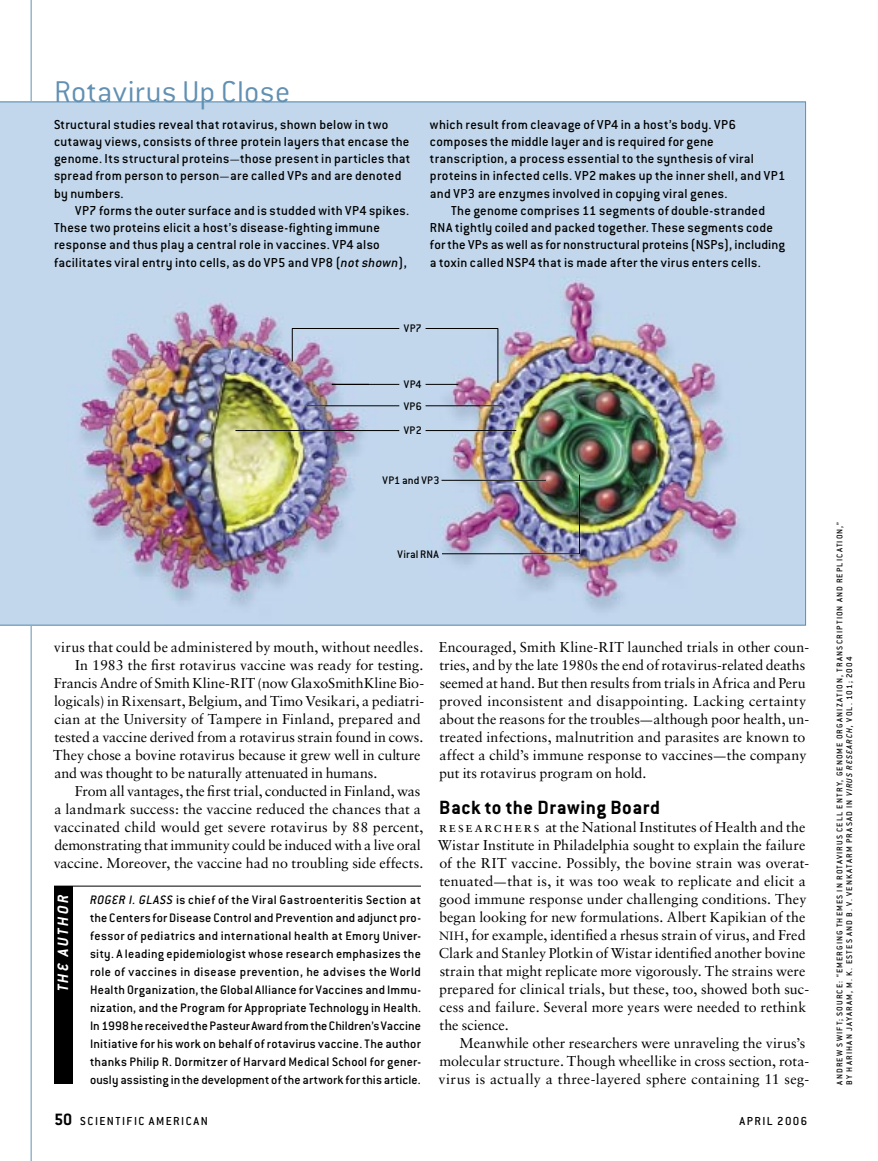
<style>
.page{position:relative;width:878px;height:1161px;background:#fff}
.page>*{position:absolute;margin:0;border:0;box-sizing:border-box;transform-origin:0 0}
.t1{font:300 33px "Conduit ITC";letter-spacing:.015em;color:#6190b3}
.t2{font:700 21px "Conduit ITC";letter-spacing:.02em;color:#000}
.t3{font:italic 700 16.5px "Conduit ITC";letter-spacing:.145em;color:#fff}
.t4{font:14.25px/18px "Sabon";letter-spacing:.005em;color:#000}
.t5{font:500 14.25px/17.2px "Conduit ITC";letter-spacing:.02em;color:#000}
.t6{font:500 13.5px/18px "Conduit ITC";letter-spacing:.005em;color:#000;text-align:justify}
.t7{font:500 12.75px "Conduit ITC";letter-spacing:.115em;color:#000}
.t8{font:500 12px/22px "Conduit ITC";letter-spacing:.03em;color:#000}
.t9{font:500 9px/9.8px "Conduit ITC";letter-spacing:.13em;color:#000}
.s1{font-size:12px}
.s2{font-style:italic}
.s3{font-family:"Sabon Roman SC"}
.s4{font-weight:700;font-size:18px}
</style>
<div class="page">
<hr style="left:31px;top:0;width:1px;height:1161px;background:#6190b3">
<img style="left:0;top:102px;width:806px;height:523px">
<hr style="left:54px;top:886px;width:367px;height:1px;background:#000">
<div style="left:54px;top:886px;width:18px;height:198px;background:#000"></div>
<svg style="left:425px;top:328px;width:73px;height:56px;background:#bccee4"></svg>
<svg style="left:291px;top:328px;width:109px;height:34px;background:#b8c4dc"></svg>
<hr style="left:332px;top:384px;width:67px;height:1px;background:#000">
<hr style="left:425px;top:384px;width:33px;height:1px;background:#000">
<img style="left:441px;top:473px;width:139px;height:82px">
<hr style="left:441px;top:480px;width:105px;height:1px;background:#000">
<hr style="left:425px;top:430px;width:91px;height:1px;background:#000">
<hr style="left:235px;top:430px;width:164px;height:1px;background:#000">
<hr style="left:306px;top:405px;width:93px;height:1px;background:#000">
<hr style="left:425px;top:405px;width:78px;height:1px;background:#000">
<h1 class="t1" style="left:54px;top:73px;width:237px">Rotavirus Up Close</h1>
<p class="t5" style="left:54px;top:116px;width:358px">Structural studies reveal that rotavirus, shown below in two cutaway views, consists of three protein layers that encase the genome. Its structural proteins<span class="s1">—</span>those present in particles that spread from person to person<span class="s1">—</span>are called VPs and are denoted by numbers.</p>
<p class="t5" style="left:54px;top:202px;width:357px;text-indent:21px">VP7 forms the outer surface and is studded with VP4 spikes.<br>These two proteins elicit a host’s disease-fighting immune response and thus play a central role in vaccines. VP4 also facilitates viral entry into cells, as do VP5 and VP8 (<span class="s2">not shown</span>),</p>
<p class="t5" style="left:430px;top:116px;width:357px">which result from cleavage of VP4 in a host’s body. VP6 composes the middle layer and is required for gene transcription, a process essential to the synthesis of viral proteins in infected cells. VP2 makes up the inner shell, and VP1 and VP3 are enzymes involved in copying viral genes.</p>
<p class="t5" style="left:430px;top:202px;width:356px;text-indent:21px">The genome comprises 11 segments of double-stranded RNA tightly coiled and packed together. These segments code for the VPs as well as for nonstructural proteins (NSPs), including a toxin called NSP4 that is made after the virus enters cells.</p>
<p class="t8" style="left:404px;top:317px;width:19px">VP7</p>
<p class="t8" style="left:404px;top:373px;width:20px">VP4<br>VP6</p>
<p class="t8" style="left:404px;top:420px;width:20px">VP2</p>
<p class="t8" style="left:382px;top:469px;width:58px">VP1 and VP3</p>
<p class="t8" style="left:397px;top:543px;width:43px">Viral RNA</p>
<p class="t4" style="left:54px;top:638px;width:371px">virus that could be administered by mouth, without needles.</p>
<p class="t4" style="left:75px;top:656px;width:350px">In 1983 the first rotavirus vaccine was ready for testing.</p>
<p class="t4" style="left:54px;top:674px;width:372px">Francis Andre of Smith Kline-RIT (now GlaxoSmithKline Bio-</p>
<p class="t4" style="left:54px;top:692px;width:371px">logicals) in Rixensart, Belgium, and Timo Vesikari, a pediatri-</p>
<p class="t4" style="left:55px;top:710px;width:367px">cian at the University of Tampere in Finland, prepared and</p>
<p class="t4" style="left:54px;top:728px;width:370px">tested a vaccine derived from a rotavirus strain found in cows.</p>
<p class="t4" style="left:53px;top:746px;width:369px">They chose a bovine rotavirus because it grew well in culture</p>
<p class="t4" style="left:54px;top:764px;width:324px">and was thought to be naturally attenuated in humans.</p>
<p class="t4" style="left:75px;top:782px;width:347px">From all vantages, the first trial, conducted in Finland, was</p>
<p class="t4" style="left:54px;top:800px;width:368px">a landmark success: the vaccine reduced the chances that a</p>
<p class="t4" style="left:54px;top:818px;width:371px">vaccinated child would get severe rotavirus by 88 percent,</p>
<p class="t4" style="left:54px;top:836px;width:368px">demonstrating that immunity could be induced with a live oral</p>
<p class="t4" style="left:54px;top:854px;width:371px">vaccine. Moreover, the vaccine had no troubling side effects.</p>
<p class="t3" style="left:53px;top:991px;width:98px;rotate:-90deg">THE AUTHOR</p>
<p class="t6" style="left:90px;top:890px;width:332px"><span class="s2">ROGER I. GLASS</span> is chief of the Viral Gastroenteritis Section at the Centers for Disease Control and Prevention and adjunct pro&shy;fessor of pediatrics and international health at Emory Univer&shy;sity. A leading epidemiologist whose research emphasizes the role of vaccines in disease prevention, he advises the World Health Organization, the Global Alliance for Vaccines and Immu&shy;nization, and the Program for Appropriate Technology in Health.<br>In 1998 he received the Pasteur Award from the Children’s Vaccine Initiative for his work on behalf of rotavirus vaccine. The author thanks Philip R. Dormitzer of Harvard Medical School for gener&shy;ously assisting in the development of the artwork for this article.</p>
<p class="t4" style="left:439px;top:638px;width:372px">Encouraged, Smith Kline-RIT launched trials in other coun&shy;tries, and by the late 1980s the end of rotavirus-related deaths seemed at hand. But then results from trials in Africa and Peru proved inconsistent and disappointing. Lacking certainty about the reasons for the troubles<span class="s1">—</span>although poor health, un&shy;treated infections, malnutrition and parasites are known to affect a child’s immune response to vaccines<span class="s1">—</span>the company put its rotavirus program on hold.</p>
<h2 class="t2" style="left:439px;top:795px;width:222px">Back to the Drawing Board</h2>
<p class="t4" style="left:437px;top:818px;width:373px"><span class="s3">r esea rchers</span> at the National Institutes of Health and the Wistar Institute in Philadelphia sought to explain the failure of the RIT vaccine. Possibly, the bovine strain was overat&shy;tenuated<span class="s1">—</span>that is, it was too weak to replicate and elicit a good immune response under challenging conditions. They began looking for new formulations. Albert Kapikian of the <span class="s1">NIH</span>, for example, identified a rhesus strain of virus, and Fred Clark and Stanley Plotkin of Wistar identified another bovine strain that might replicate more vigorously. The strains were prepared for clinical trials, but these, too, showed both suc&shy;cess and failure. Several more years were needed to rethink the science.</p>
<p class="t4" style="left:438px;top:1034px;width:372px;text-indent:21px">Meanwhile other researchers were unraveling the virus’s molecular structure. Though wheellike in cross section, rota&shy;virus is actually a three-layered sphere containing 11 seg-</p>
<p class="t7" style="left:54px;top:1114px;width:155px"><span class="s4">50</span> SCIENTIFIC AMERICAN</p>
<p class="t7" style="left:739px;top:1114px;width:70px">APRIL 2006</p>
<p class="t9" style="left:834px;top:1084px;width:564px;rotate:-90deg">ANDREW SWIFT; SOURCE: “EMERGING THEMES IN ROTAVIRUS CELL ENTRY, GENOME ORGANIZATION, TRANSCRIPTION AND REPLICATION,”<br>BY HARIHAN JAYARAM, M. K. ESTES AND B. V. VENKATARM PRASAD IN <span class="s2">VIRUS RESEARCH,</span> VOL. 101; 2004</p>
</div>
